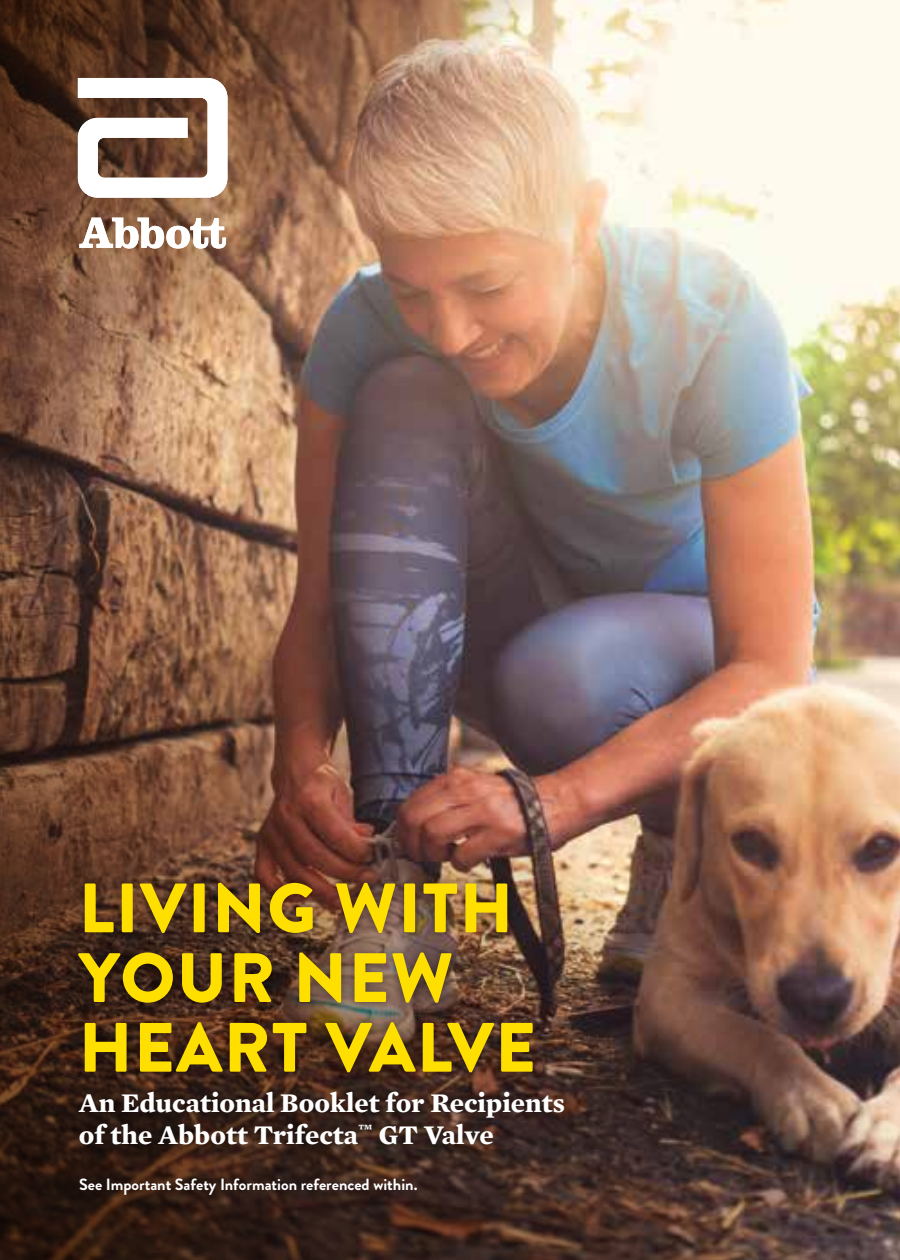
<style>
.page{position:relative;width:900px;height:1260px;background:#fff}
.page>*{position:absolute;margin:0;border:0;box-sizing:border-box;transform-origin:0 0}
.t1{font:900 69.75px/69.8px "Brandon Grotesque";letter-spacing:.02em;color:#ffdf00}
.t2{font:700 27.5px/32.5px "Mercury Text G1";color:#fff}
.t3{font:700 16.25px "Brandon Grotesque";color:#fff}
</style>
<div class="page">
<img style="left:584px;top:0;width:316px;height:226px">
<svg style="left:0;top:0;width:584px;height:226px;background:#9a745b"></svg>
<svg style="left:78px;top:78px;width:150px;height:120px"></svg>
<svg style="left:79px;top:218px;width:147px;height:8px"></svg>
<img style="left:0;top:226px;width:900px;height:1034px">
<div style="left:69px;top:872px;width:505px;height:282px;background:#000;opacity:.5"></div>
<h1 class="t1" style="left:79px;top:874px;width:459px">LIVING WITH<br>YOUR NEW<br>HEART VALVE</h1>
<p class="t2" style="left:79px;top:1085px;width:488px">An Educational Booklet for Recipients of the Abbott Trifecta<sup>™</sup> GT Valve</p>
<p class="t3" style="left:79px;top:1173px;width:340px">See Important Safety Information referenced within.</p>
</div>
